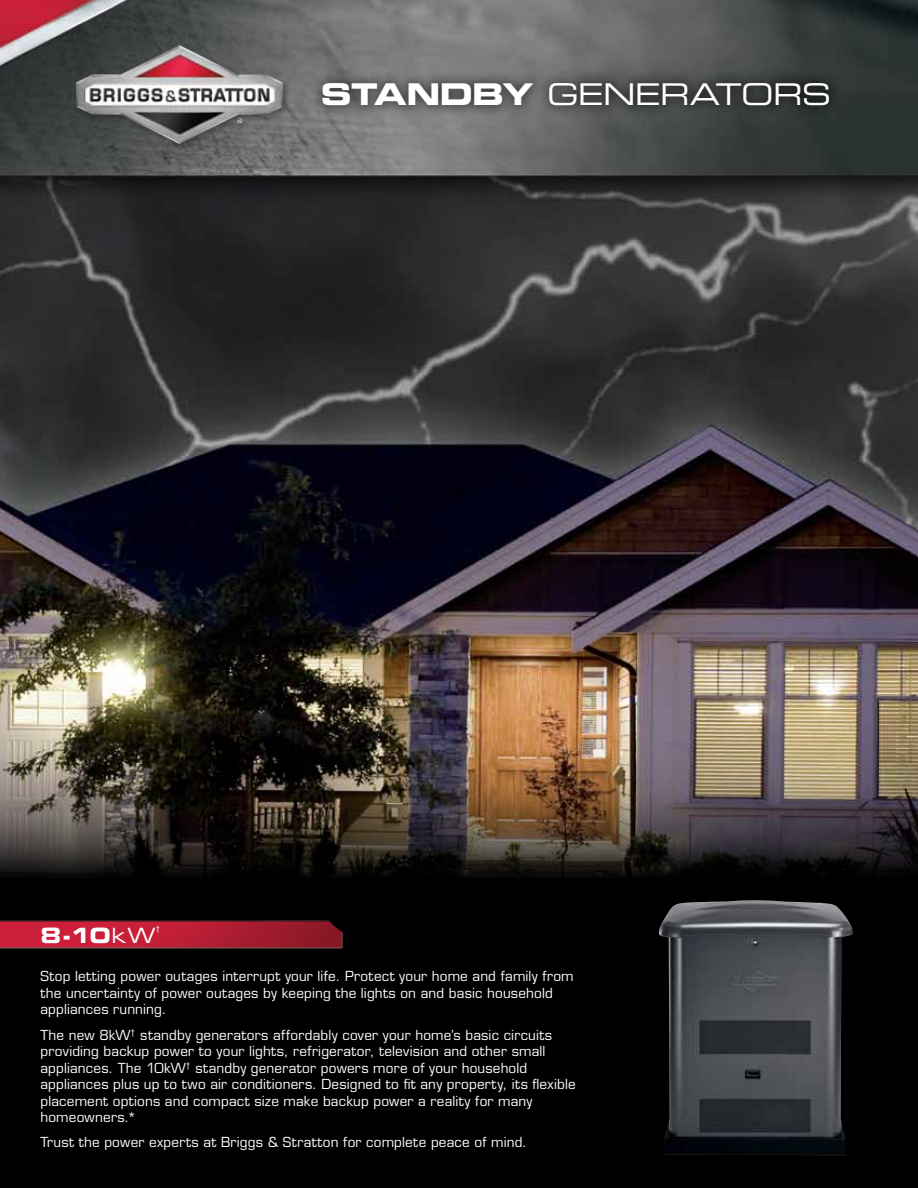
<style>
.page{position:relative;width:918px;height:1188px;background:#fff}
.page>*{position:absolute;margin:0;border:0;box-sizing:border-box;transform-origin:0 0}
.t1{font:30px "Eurostile LT Std Ex 2";letter-spacing:-.025em;color:#fff}
.t2{font:21px "Eurostile LT Std Bold Ex 2";color:#fff}
.t3{font:13.5px/16.5px "Eurostile LT Std";letter-spacing:.015em;color:#fff}
.t4{font:7.2px "Eurostile LT Std";color:#fff}
.s1{font-family:"Eurostile LT Std Bold Ex 2"}
.s2{font-family:"Eurostile LT Std Ex 2"}
</style>
<div class="page">
<img style="left:0;top:432px;width:918px;height:240px">
<img style="left:0;top:0;width:918px;height:432px">
<div style="left:73px;top:42px;width:219px;height:111px;background:#000;opacity:.28"></div>
<img style="left:76px;top:45px;width:207px;height:99px">
<div style="left:310px;top:70px;width:531px;height:48px;background:#000;opacity:.5"></div>
<img style="left:0;top:672px;width:918px;height:516px">
<img style="left:0;top:889px;width:435px;height:90px">
<img style="left:659px;top:900px;width:194px;height:255px">
<h1 class="t1" style="left:321px;top:74px;width:512px"><span class="s1">STANDBY</span> GENERATORS</h1>
<h2 class="t2" style="left:40px;top:921px;width:116px">8-10<span class="s2">KW</span></h2>
<p class="t4" style="left:156px;top:924px;width:7px">†</p>
<p class="t3" style="left:40px;top:968px;width:535px">Stop letting power outages interrupt your life. Protect your home and family from the uncertainty of power outages by keeping the lights on and basic household appliances running.</p>
<p class="t3" style="left:40px;top:1026px;width:537px">The new 8kW<sup>†</sup> standby generators affordably cover your home’s basic circuits providing backup power to your lights, refrigerator, television and other small appliances. The 10kW<sup>†</sup> standby generator powers more of your household appliances plus up to two air conditioners. Designed to fit any property, its flexible placement options and compact size make backup power a reality for many homeowners.*</p>
<p class="t3" style="left:41px;top:1134px;width:488px">Trust the power experts at Briggs &amp; Stratton for complete peace of mind.</p>
</div>
